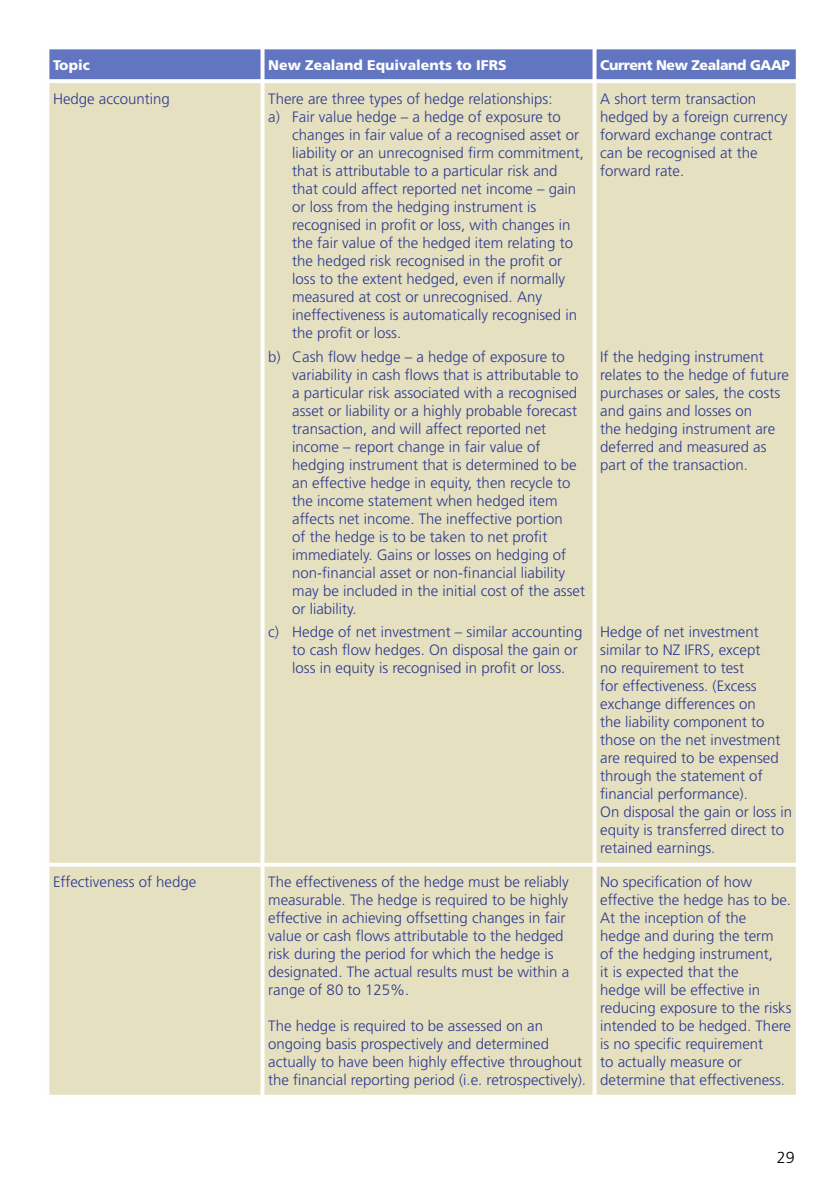
<style>
.page{position:relative;width:840px;height:1191px;background:#fff}
.page>*{position:absolute;margin:0;border:0;box-sizing:border-box;transform-origin:0 0}
.t1{font:300 16px "Frutiger";color:#000}
.t2{font:300 15px/18px "Frutiger";color:#2d3a8f}
.t3{font:900 14px "Frutiger";color:#fefefe}
.t4{font:900 14px "Frutiger";letter-spacing:-.03em;color:#fefefe}
</style>
<div class="page">
<div style="left:49px;top:49px;width:746px;height:30px;background:#6175c1"></div>
<div style="left:49px;top:83px;width:746px;height:1011px;background:#e5e0c0"></div>
<svg style="left:260px;top:49px;width:4px;height:30px"></svg>
<svg style="left:592px;top:49px;width:4px;height:30px"></svg>
<svg style="left:795px;top:49px;width:1px;height:30px"></svg>
<svg style="left:49px;top:79px;width:207px;height:1px"></svg>
<svg style="left:256px;top:79px;width:337px;height:1px"></svg>
<svg style="left:260px;top:83px;width:4px;height:779px"></svg>
<svg style="left:596px;top:79px;width:200px;height:1px"></svg>
<svg style="left:592px;top:83px;width:4px;height:779px"></svg>
<svg style="left:795px;top:83px;width:1px;height:779px"></svg>
<svg style="left:49px;top:862px;width:207px;height:4px"></svg>
<svg style="left:256px;top:862px;width:338px;height:4px"></svg>
<svg style="left:260px;top:866px;width:4px;height:228px"></svg>
<svg style="left:594px;top:862px;width:202px;height:4px"></svg>
<svg style="left:592px;top:866px;width:4px;height:228px"></svg>
<svg style="left:795px;top:866px;width:1px;height:228px"></svg>
<svg style="left:49px;top:1094px;width:544px;height:1px"></svg>
<svg style="left:596px;top:1094px;width:200px;height:1px"></svg>
<p class="t3" style="left:53px;top:59px;width:38px">Topic</p>
<p class="t3" style="left:268px;top:59px;width:240px">New Zealand Equivalents to IFRS</p>
<p class="t4" style="left:600px;top:59px;width:191px">Current New Zealand GAAP</p>
<p class="t2" style="left:53px;top:91px;width:118px">Hedge accounting</p>
<p class="t2" style="left:268px;top:91px;width:285px">There are three types of hedge relationships:</p>
<p class="t2" style="left:268px;top:109px;width:294px">a) Fair value hedge – a hedge of exposure to</p>
<p class="t2" style="left:292px;top:127px;width:288px">changes in fair value of a recognised asset or</p>
<p class="t2" style="left:292px;top:145px;width:293px">liability or an unrecognised firm commitment,</p>
<p class="t2" style="left:292px;top:163px;width:267px">that is attributable to a particular risk and</p>
<p class="t2" style="left:292px;top:181px;width:285px">that could affect reported net income – gain</p>
<p class="t2" style="left:292px;top:199px;width:245px">or loss from the hedging instrument is</p>
<p class="t2" style="left:292px;top:217px;width:279px">recognised in profit or loss, with changes in</p>
<p class="t2" style="left:292px;top:235px;width:282px">the fair value of the hedged item relating to</p>
<p class="t2" style="left:292px;top:253px;width:271px">the hedged risk recognised in the profit or</p>
<p class="t2" style="left:292px;top:271px;width:274px">loss to the extent hedged, even if normally</p>
<p class="t2" style="left:292px;top:289px;width:251px">measured at cost or unrecognised. Any</p>
<p class="t2" style="left:292px;top:307px;width:286px">ineffectiveness is automatically recognised in</p>
<p class="t2" style="left:292px;top:325px;width:110px">the profit or loss.</p>
<p class="t2" style="left:292px;top:348px;width:294px;text-indent:-24px">b) Cash flow hedge – a hedge of exposure to variability in cash flows that is attributable to a particular risk associated with a recognised asset or liability or a highly probable forecast transaction, and will affect reported net income – report change in fair value of hedging instrument that is determined to be an effective hedge in equity, then recycle to the income statement when hedged item affects net income. The ineffective portion<br>of the hedge is to be taken to net profit immediately. Gains or losses on hedging of non-financial asset or non-financial liability may be included in the initial cost of the asset or liability.</p>
<p class="t2" style="left:292px;top:624px;width:292px;text-indent:-24px">c) Hedge of net investment – similar accounting to cash flow hedges. On disposal the gain or loss in equity is recognised in profit or loss.</p>
<p class="t2" style="left:600px;top:91px;width:188px">A short term transaction hedged by a foreign currency forward exchange contract can be recognised at the forward rate.</p>
<p class="t2" style="left:600px;top:348px;width:190px">If the hedging instrument relates to the hedge of future purchases or sales, the costs and gains and losses on<br>the hedging instrument are deferred and measured as part of the transaction.</p>
<p class="t2" style="left:600px;top:624px;width:193px">Hedge of net investment similar to NZ IFRS, except<br>no requirement to test<br>for effectiveness. (Excess exchange differences on<br>the liability component to those on the net investment are required to be expensed through the statement of financial performance).<br>On disposal the gain or loss in equity is transferred direct to retained earnings.</p>
<p class="t2" style="left:53px;top:874px;width:145px">Effectiveness of hedge</p>
<p class="t2" style="left:268px;top:874px;width:302px">The effectiveness of the hedge must be reliably measurable. The hedge is required to be highly effective in achieving offsetting changes in fair value or cash flows attributable to the hedged risk during the period for which the hedge is designated. The actual results must be within a range of 80 to 125%.</p>
<p class="t2" style="left:268px;top:1018px;width:319px">The hedge is required to be assessed on an ongoing basis prospectively and determined actually to have been highly effective throughout the financial reporting period (i.e. retrospectively).</p>
<p class="t2" style="left:600px;top:874px;width:193px">No specification of how effective the hedge has to be.<br>At the inception of the<br>hedge and during the term<br>of the hedging instrument,<br>it is expected that the<br>hedge will be effective in reducing exposure to the risks intended to be hedged. There is no specific requirement<br>to actually measure or determine that effectiveness.</p>
<p class="t1" style="left:776px;top:1151px;width:19px">29</p>
</div>
